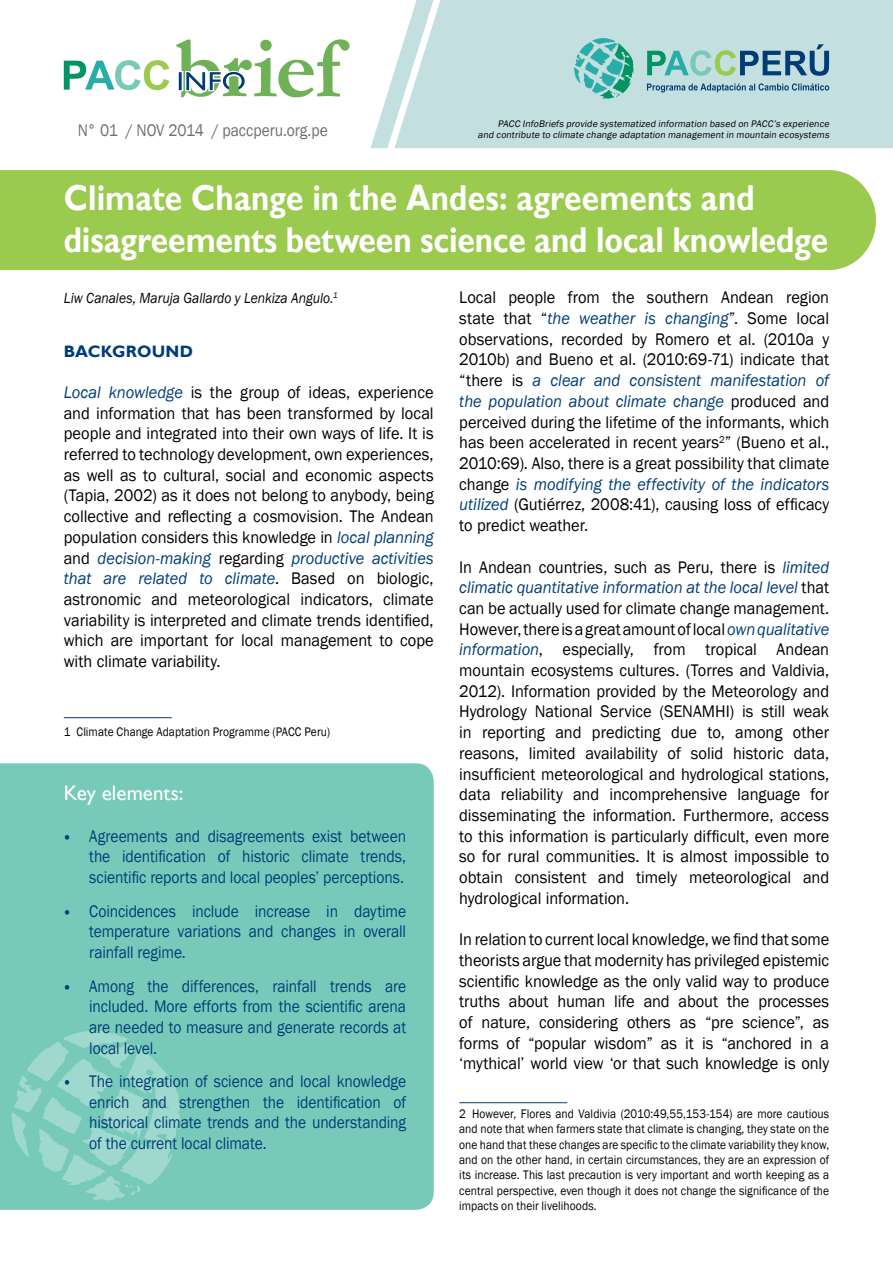
<style>
.page{position:relative;width:893px;height:1263px;background:#fff}
.page>*{position:absolute;margin:0;border:0;box-sizing:border-box;transform-origin:0 0}
.t1{font:700 36px/42px "Gill Sans";color:#fff;scale:.87 1}
.t2{font:21px "Gill Sans";letter-spacing:-.005em;color:#fff}
.t3{font:17.25px/20.7px "Franklin Gothic";color:#000;text-align:justify;scale:.95 1}
.t4{font:17.25px/20.7px "Franklin Gothic";letter-spacing:-.005em;color:#003d77;text-align:justify;scale:.9 1}
.t5{font:17.25px "Franklin Gothic";letter-spacing:-.005em;color:#6d6e71;scale:.9 1}
.t6{font:700 16.5px "Gill Sans";letter-spacing:.01em;color:#003d77}
.t7{font:italic 15px "Franklin Gothic";color:#000;scale:.9 1}
.t8{font:12.75px/15.3px "Franklin Gothic";letter-spacing:.005em;color:#000;text-align:justify;scale:.9 1}
.t9{font:9.75px/11.7px "Franklin Gothic";color:#000;text-align:right}
.s1{font-style:italic;color:#003d77}
.s2{font-family:"Calibri";font-size:15px}
</style>
<div class="page">
<div style="left:0;top:763px;width:434px;height:447px;background:#77caba"></div>
<svg style="left:370px;top:0;width:523px;height:148px;background:#c8e1e1"></svg>
<div style="left:0;top:170px;width:876px;height:100px;background:#9bcb4e"></div>
<svg style="left:11px;top:1030px;width:169px;height:171px;background:#88d0c2"></svg>
<svg style="left:647px;top:44px;width:182px;height:32px;background:#89b8bb"></svg>
<svg style="left:647px;top:83px;width:182px;height:9px;background:#87adbe"></svg>
<svg style="left:574px;top:38px;width:59px;height:61px;background:#77c4bc"></svg>
<svg style="left:176px;top:39px;width:174px;height:58px"></svg>
<svg style="left:64px;top:60px;width:105px;height:30px"></svg>
<hr style="left:64px;top:717px;width:108px;height:1px;background:#003d77">
<hr style="left:459px;top:1102px;width:108px;height:1px;background:#003d77">
<p class="t5" style="left:78px;top:120px;width:279px">N° 01 / NOV 2014 / paccperu.org.pe</p>
<p class="t9" style="left:478px;top:118px;width:355px">PACC InfoBriefs provide systematized information based on PACC’s experience<br>and contribute to climate change adaptation management in mountain ecosystems</p>
<h1 class="t1" style="left:64px;top:177px;width:880px">Climate Change in the Andes: agreements and disagreements between science and local knowledge</h1>
<p class="t7" style="left:64px;top:288px;width:306px">Liw Canales, Maruja Gallardo y Lenkiza Angulo.<sup>1</sup></p>
<p class="t6" style="left:64px;top:341px;width:131px">Background</p>
<p class="t3" style="left:64px;top:382px;width:391px"><span class="s1">Local knowledge</span> is the group of ideas, experience and information that has been transformed by local people and integrated into their own ways of life. It is referred to technology development, own experiences, as well as to cultural, social and economic aspects (Tapia, 2002) as it does not belong to anybody, being collective and reflecting a cosmovision. The Andean population considers this knowledge in <span class="s1">local planning </span>and <span class="s1">decision-making</span> regarding <span class="s1">productive activities that are related to climate</span>. Based on biologic, astronomic and meteorological indicators, climate variability is interpreted and climate trends identified, which are important for local management to cope with climate variability.</p>
<p class="t8" style="left:64px;top:724px;width:297px">1 Climate Change Adaptation Programme (PACC Peru)</p>
<p class="t2" style="left:64px;top:781px;width:121px">Key elements:</p>
<p class="t4" style="left:89px;top:826px;width:353px;text-indent:-26px"><span class="s2">•</span> Agreements and disagreements exist between the identification of historic climate trends, scientific reports and local peoples’ perceptions.</p>
<p class="t4" style="left:89px;top:901px;width:353px;text-indent:-26px"><span class="s2">•</span> Coincidences include increase in daytime temperature variations and changes in overall rainfall regime.</p>
<p class="t4" style="left:89px;top:976px;width:353px;text-indent:-26px"><span class="s2">•</span> Among the differences, rainfall trends are included. More efforts from the scientific arena are needed to measure and generate records at local level.</p>
<p class="t4" style="left:89px;top:1071px;width:353px;text-indent:-26px"><span class="s2">•</span> The integration of science and local knowledge enrich and strengthen the identification of historical climate trends and the understanding of the current local climate.</p>
<p class="t3" style="left:459px;top:288px;width:391px">Local people from the southern Andean region state that “<span class="s1">the weather is changing</span>”. Some local observations, recorded by Romero et al. (2010a y 2010b) and Bueno et al. (2010:69-71) indicate that “there is <span class="s1">a clear and consistent manifestation of the population about climate change</span> produced and perceived during the lifetime of the informants, which has been accelerated in recent years<sup>2</sup>” (Bueno et al., 2010:69). Also, there is a great possibility that climate change <span class="s1">is modifying the effectivity of the indicators utilized</span> (Gutiérrez, 2008:41), causing loss of efficacy to predict weather.</p>
<p class="t3" style="left:459px;top:557px;width:391px">In Andean countries, such as Peru, there is <span class="s1">limited climatic quantitative information at the local level</span> that can be actually used for climate change management.<br>However, there is a great amount of local <span class="s1">own qualitative information</span>, especially, from tropical Andean mountain ecosystems cultures. (Torres and Valdivia, 2012). Information provided by the Meteorology and Hydrology National Service (SENAMHI) is still weak in reporting and predicting due to, among other reasons, limited availability of solid historic data, insufficient meteorological and hydrological stations, data reliability and incomprehensive language for disseminating the information. Furthermore, access to this information is particularly difficult, even more so for rural communities. It is almost impossible to obtain consistent and timely meteorological and hydrological information.</p>
<p class="t3" style="left:459px;top:929px;width:391px">In relation to current local knowledge, we find that some theorists argue that modernity has privileged epistemic scientific knowledge as the only valid way to produce truths about human life and about the processes of nature, considering others as “pre science”, as forms of “popular wisdom” as it is “anchored in a ‘mythical’ world view ‘or that such knowledge is only</p>
<p class="t8" style="left:459px;top:1106px;width:413px">2 However, Flores and Valdivia (2010:49,55,153-154) are more cautious and note that when farmers state that climate is changing, they state on the one hand that these changes are specific to the climate variability they know, and on the other hand, in certain circumstances, they are an expression of its increase. This last precaution is very important and worth keeping as a central perspective, even though it does not change the significance of the impacts on their livelihoods.</p>
</div>
